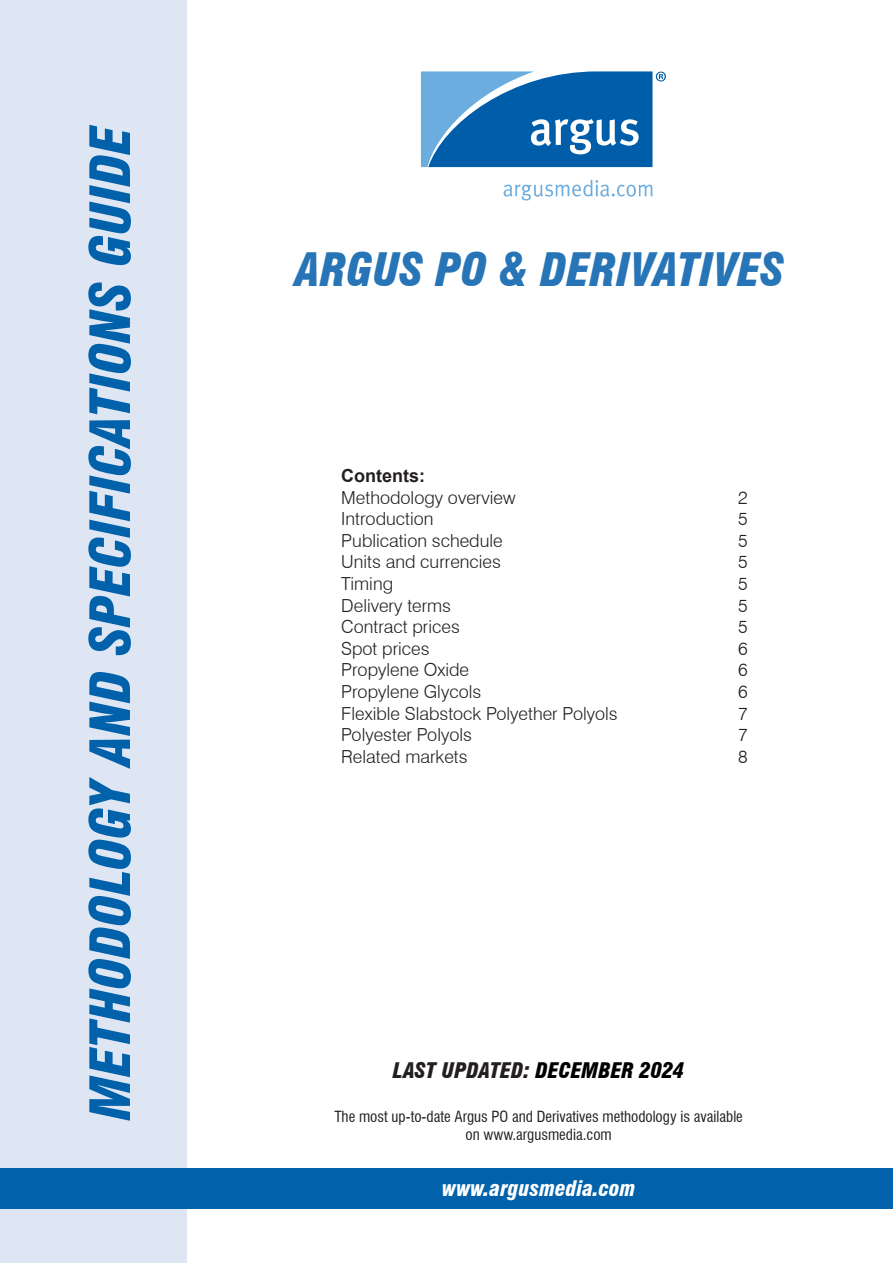
<style>
.page{position:relative;width:893px;height:1263px;background:#fff}
.page>*{position:absolute;margin:0;border:0;box-sizing:border-box;transform-origin:0 0}
.t1{font:italic 900 condensed 54px "Swiss 721 BT";color:#0161aa}
.t2{font:italic 900 condensed 45px "Swiss 721 BT";color:#2774b6}
.t3{font:italic 900 condensed 21px "Swiss 721 BT";color:#231f20}
.t4{font:italic 900 condensed 21px "Swiss 721 BT";color:#fff}
.t5{font:300 18px "Swiss 721 BT";color:#231f20}
.TOC1_-_Header{font:700 18px "Arial";color:#231f20}
.t6{font:condensed 15px "Swiss 721 BT";color:#231f20}
.s1{color:#000}
</style>
<div class="page">
<div style="left:0;top:0;width:186px;height:1263px;background:#dfe6f3"></div>
<div style="left:0;top:1168px;width:893px;height:41px;background:#0161aa"></div>
<svg style="left:504px;top:180px;width:148px;height:20px"></svg>
<svg style="left:421px;top:71px;width:245px;height:96px;background:#3983c0"></svg>
<p class="t1" style="left:78px;top:1120px;width:997px;rotate:-90deg">METHODOLOGY AND SPECIFICATIONS GUIDE</p>
<p class="t2" style="left:295px;top:243px;width:490px">ARGUS PO &amp; DERIVATIVES</p>
<p class="TOC1_-_Header" style="left:341px;top:463px;width:85px">Contents:</p>
<p class="t5" style="left:341px;top:486px;width:176px">Methodology overview</p>
<p class="t5" style="left:738px;top:486px;width:11px">2</p>
<p class="t5" style="left:341px;top:508px;width:94px">Introduction</p>
<p class="t5" style="left:738px;top:508px;width:11px">5</p>
<p class="t5" style="left:341px;top:529px;width:163px">Publication schedule</p>
<p class="t5" style="left:738px;top:529px;width:11px">5</p>
<p class="t5" style="left:341px;top:551px;width:161px">Units and currencies</p>
<p class="t5" style="left:738px;top:551px;width:11px">5</p>
<p class="t5" style="left:341px;top:573px;width:53px">Timing</p>
<p class="t5" style="left:738px;top:573px;width:11px">5</p>
<p class="t5" style="left:341px;top:594px;width:111px">Delivery terms</p>
<p class="t5" style="left:738px;top:594px;width:11px">5</p>
<p class="t5" style="left:341px;top:616px;width:120px">Contract prices</p>
<p class="t5" style="left:738px;top:616px;width:11px">5</p>
<p class="t5" style="left:341px;top:637px;width:90px">Spot prices</p>
<p class="t5" style="left:738px;top:637px;width:11px">6</p>
<p class="t5" style="left:341px;top:659px;width:129px">Propylene Oxide</p>
<p class="t5" style="left:738px;top:659px;width:11px">6</p>
<p class="t5" style="left:341px;top:681px;width:142px">Propylene Glycols</p>
<p class="t5" style="left:738px;top:681px;width:11px">6</p>
<p class="t5" style="left:341px;top:702px;width:278px">Flexible Slabstock Polyether Polyols</p>
<p class="t5" style="left:738px;top:702px;width:11px">7</p>
<p class="t5" style="left:341px;top:724px;width:132px">Polyester Polyols</p>
<p class="t5" style="left:738px;top:724px;width:11px">7</p>
<p class="t5" style="left:341px;top:745px;width:128px">Related markets</p>
<p class="t5" style="left:738px;top:745px;width:11px">8</p>
<p class="t3" style="left:393px;top:1058px;width:293px">LAST UPDATED: <span class="s1">DECEMBER 2024</span></p>
<p class="t6" style="left:334px;top:1107px;width:410px">The most up-to-date Argus PO and Derivatives methodology is available</p>
<p class="t6" style="left:465px;top:1125px;width:148px">on www.argusmedia.com</p>
<p class="t4" style="left:442px;top:1176px;width:195px">www.argusmedia.com</p>
</div>
